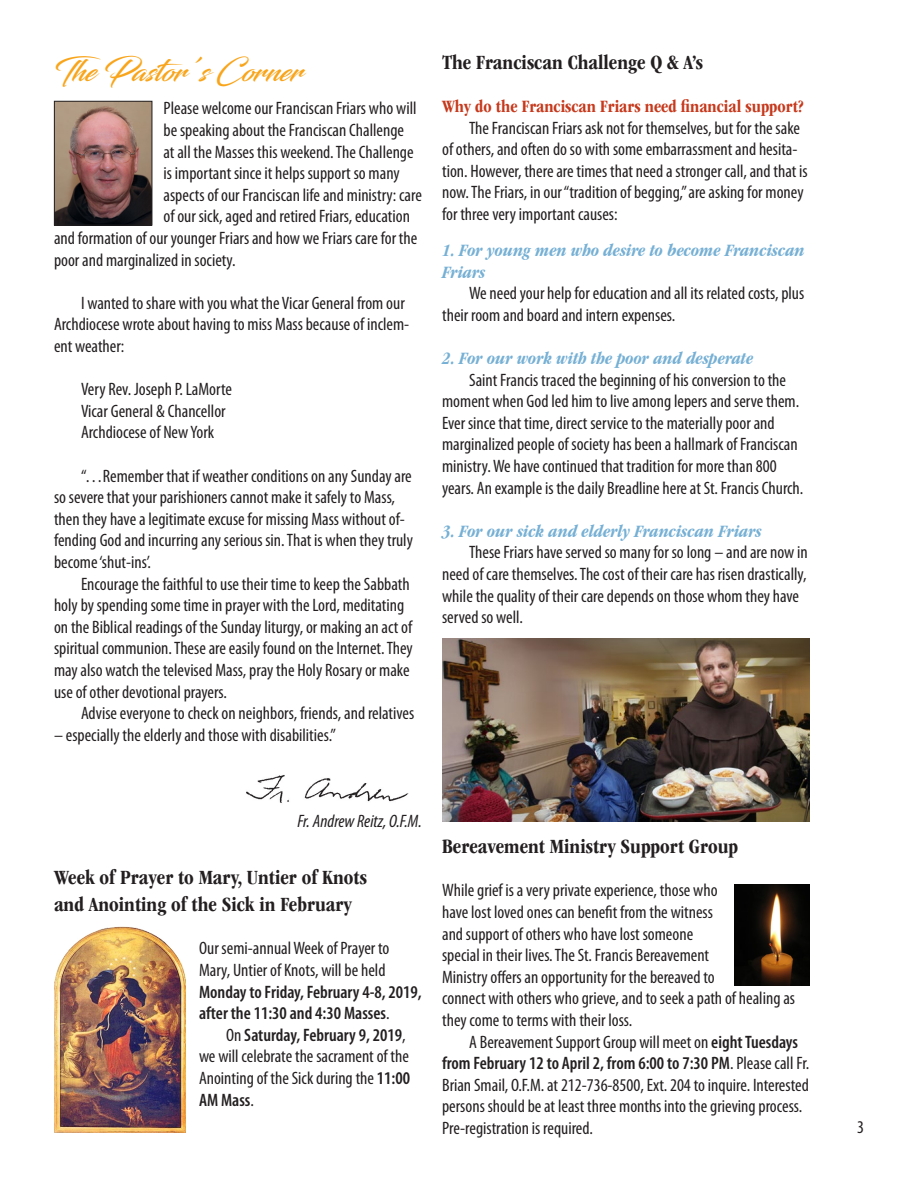
<style>
.page{position:relative;width:918px;height:1188px;background:#fff}
.page>*{position:absolute;margin:0;border:0;box-sizing:border-box;transform-origin:0 0}
.t1{font:30px "Blacksword";color:#f9a51b}
.t2{font:700 condensed 21px/27px "ITC Garamond Std";color:#231f20}
.t3{font:condensed 18px/21.6px "Myriad Pro";color:#231f20}
.t4{font:italic 700 condensed 18px/21.6px "ITC Garamond Std";color:#76b0d5}
.t5{font:600 condensed 18px/21.6px "Myriad Pro";color:#231f20}
.t6{font:700 condensed 18px "ITC Garamond Std";color:#c6391c}
.t7{font:italic condensed 18px "Myriad Pro";color:#231f20}
.s1{font-weight:400}
.s2{font-weight:600}
</style>
<div class="page">
<img style="left:56px;top:103px;width:94px;height:120px">
<div style="left:54px;top:101px;width:98px;height:124px;border:1px solid #231f20"></div>
<img style="left:246px;top:775px;width:163px;height:28px">
<img style="left:735px;top:884px;width:75px;height:102px">
<img style="left:54px;top:926px;width:132px;height:207px">
<img style="left:442px;top:639px;width:368px;height:183px">
<h1 class="t1" style="left:54px;top:53px;width:251px">The Pastor’s Corner</h1>
<p class="t3" style="left:164px;top:98px;width:255px">Please welcome our Franciscan Friars who will</p>
<p class="t3" style="left:164px;top:119px;width:242px">be speaking about the Franciscan Challenge</p>
<p class="t3" style="left:164px;top:141px;width:252px">at all the Masses this weekend. The Challenge</p>
<p class="t3" style="left:164px;top:162px;width:238px">is important since it helps support so many</p>
<p class="t3" style="left:164px;top:184px;width:260px">aspects of our Franciscan life and ministry: care</p>
<p class="t3" style="left:164px;top:206px;width:248px">of our sick, aged and retired Friars, education</p>
<p class="t3" style="left:54px;top:227px;width:365px">and formation of our younger Friars and how we Friars care for the</p>
<p class="t3" style="left:54px;top:249px;width:183px">poor and marginalized in society.</p>
<p class="t3" style="left:54px;top:292px;width:357px;text-indent:27px">I wanted to share with you what the Vicar General from our<br>Archdiocese wrote about having to miss Mass because of inclem&shy;ent weather:</p>
<p class="t3" style="left:81px;top:378px;width:153px">Very Rev. Joseph P. LaMorte<br>Vicar General &amp; Chancellor<br>Archdiocese of New York</p>
<p class="t3" style="left:54px;top:465px;width:360px;text-indent:27px">“…Remember that if weather conditions on any Sunday are so severe that your parishioners cannot make it safely to Mass, then they have a legitimate excuse for missing Mass without of&shy;fending God and incurring any serious sin. That is when they truly become ‘shut-ins’.</p>
<p class="t3" style="left:54px;top:573px;width:360px;text-indent:27px">Encourage the faithful to use their time to keep the Sabbath holy by spending some time in prayer with the Lord, meditating on the Biblical readings of the Sunday liturgy, or making an act of spiritual communion. These are easily found on the Internet. They may also watch the televised Mass, pray the Holy Rosary or make use of other devotional prayers.</p>
<p class="t3" style="left:81px;top:702px;width:335px">Advise everyone to check on neighbors, friends, and relatives</p>
<p class="t3" style="left:54px;top:724px;width:284px">– especially the elderly and those with disabilities.”</p>
<p class="t2" style="left:442px;top:49px;width:262px">The Franciscan Challenge Q &amp; A’s</p>
<p class="t6" style="left:442px;top:96px;width:363px">Why do the Franciscan Friars need financial support?</p>
<p class="t3" style="left:442px;top:117px;width:367px;text-indent:27px">The Franciscan Friars ask not for themselves, but for the sake of others, and often do so with some embarrassment and hesita&shy;tion. However, there are times that need a stronger call, and that is now. The Friars, in our “tradition of begging,” are asking for money for three very important causes:</p>
<p class="t4" style="left:442px;top:240px;width:364px">1. For young men who desire to become Franciscan<br>Friars</p>
<p class="t3" style="left:442px;top:282px;width:364px;text-indent:27px">We need your help for education and all its related costs, plus their room and board and intern expenses.</p>
<p class="t4" style="left:442px;top:348px;width:313px">2. For our work with the poor and desperate</p>
<p class="t3" style="left:442px;top:369px;width:363px;text-indent:27px">Saint Francis traced the beginning of his conversion to the moment when God led him to live among lepers and serve them.<br>Ever since that time, direct service to the materially poor and marginalized people of society has been a hallmark of Franciscan ministry. We have continued that tradition for more than 800 years. An example is the daily Breadline here at St. Francis Church.</p>
<p class="t4" style="left:442px;top:520px;width:321px">3. For our sick and elderly Franciscan Friars</p>
<p class="t3" style="left:442px;top:541px;width:367px;text-indent:27px">These Friars have served so many for so long – and are now in need of care themselves. The cost of their care has risen drastically, while the quality of their care depends on those whom they have served so well.</p>
<p class="t7" style="left:297px;top:810px;width:126px">Fr. Andrew Reitz, O.F.M.</p>
<p class="t2" style="left:54px;top:864px;width:314px">Week of Prayer to Mary, Untier of Knots and Anointing of the Sick in February</p>
<p class="t3" style="left:199px;top:938px;width:192px">Our semi-annual Week of Prayer to<br>Mary, Untier of Knots, will be held</p>
<p class="t5" style="left:199px;top:981px;width:224px">Monday to Friday, February 4-8, 2019, after the 11:30 and 4:30 Masses<span class="s1">.</span></p>
<p class="t3" style="left:199px;top:1024px;width:213px;text-indent:27px">On <span class="s2">Saturday, February 9, 2019</span>, we will celebrate the sacrament of the<br>Anointing of the Sick during the <span class="s2">11:00<br>AM Mass</span>.</p>
<p class="t2" style="left:442px;top:833px;width:298px">Bereavement Ministry Support Group</p>
<p class="t3" style="left:442px;top:879px;width:354px">While grief is a very private experience, those who<br>have lost loved ones can benefit from the witness<br>and support of others who have lost someone<br>special in their lives. The St. Francis Bereavement<br>Ministry offers an opportunity for the bereaved to<br>connect with others who grieve, and to seek a path of healing as they come to terms with their loss.</p>
<p class="t3" style="left:442px;top:1031px;width:369px;text-indent:27px">A Bereavement Support Group will meet on <span class="s2">eight Tuesdays from February 12 to April 2, from 6:00 to 7:30 PM</span>. Please call Fr.<br>Brian Smail, O.F.M. at 212-736-8500, Ext. 204 to inquire. Interested persons should be at least three months into the grieving process.<br>Pre-registration is required.</p>
<p class="t3" style="left:857px;top:1116px;width:8px">3</p>
</div>
